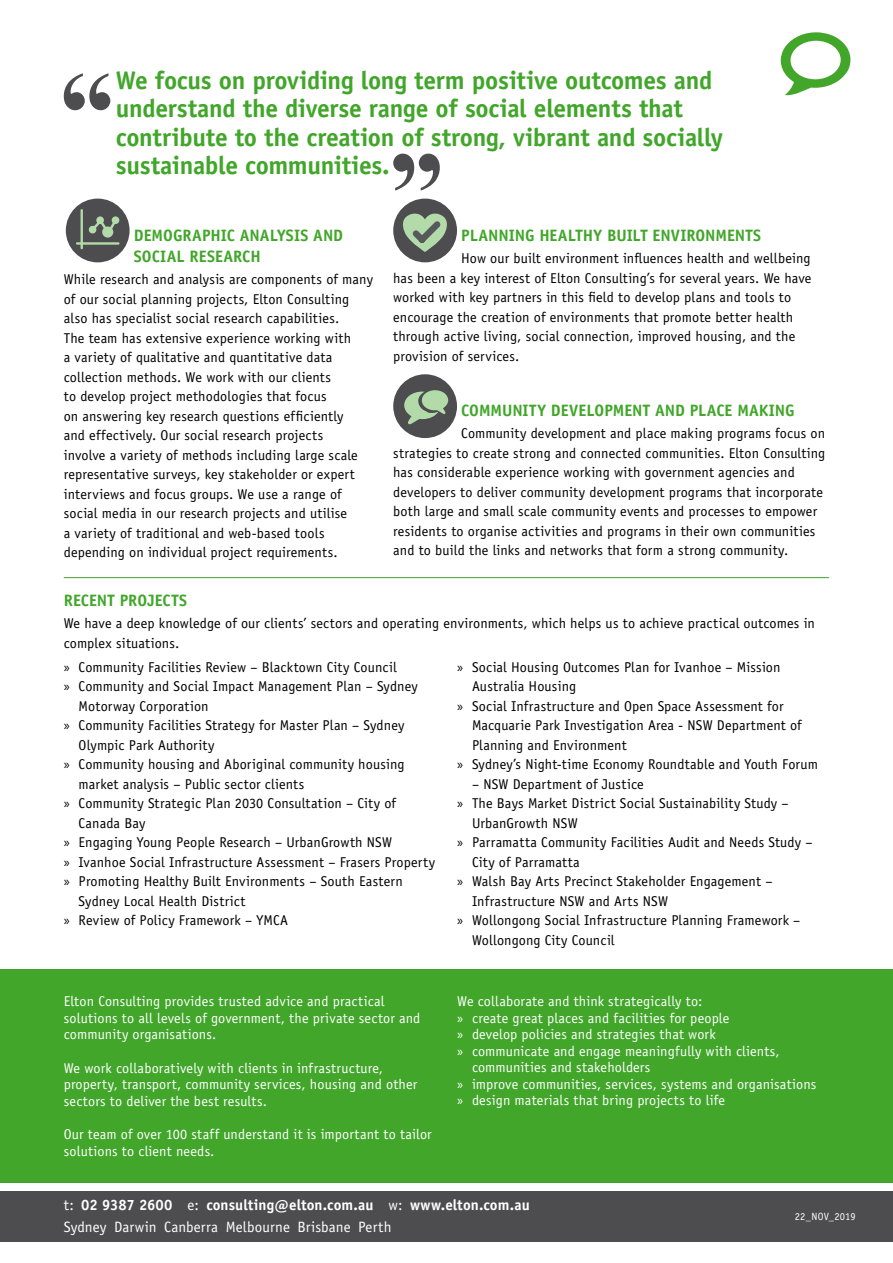
<style>
.page{position:relative;width:893px;height:1263px;background:#fff}
.page>*{position:absolute;margin:0;border:0;box-sizing:border-box;transform-origin:0 0}
.t1{font:700 25.5px/28.5px "Officina Sans Std";letter-spacing:-.015em;color:#41a62a}
.t2{font:700 16.5px/21px "Officina Sans Std";color:#41a62a}
.t3{font:700 15px/21.5px "Officina Sans Std";letter-spacing:.005em;color:#fff}
.t4{font:14.25px/19.5px "Officina Sans Std";letter-spacing:.01em;color:#000}
.t5{font:14.25px/16.5px "Officina Sans Std";letter-spacing:.01em;color:#fff}
.t6{font:10.5px "Officina Sans Std";letter-spacing:.01em;color:#fff}
.s1{font-family:"Myriad Pro"}
.s2{font-weight:400}
</style>
<div class="page">
<div style="left:393px;top:374px;width:64px;height:64px;background:#4d4d4f;border-radius:50%"></div>
<svg style="left:404px;top:390px;width:44px;height:34px"></svg>
<hr style="left:64px;top:577px;width:765px;height:1px;background:#41a62a">
<svg style="left:781px;top:32px;width:69px;height:63px"></svg>
<svg style="left:64px;top:73px;width:46px;height:37px"></svg>
<div style="left:790px;top:41px;width:51px;height:38px;background:#fff;border-radius:50%"></div>
<svg style="left:393px;top:154px;width:47px;height:37px"></svg>
<div style="left:66px;top:199px;width:64px;height:63px;background:#4d4d4f;border-radius:50%"></div>
<svg style="left:76px;top:209px;width:44px;height:40px"></svg>
<div style="left:393px;top:199px;width:64px;height:63px;background:#4d4d4f;border-radius:50%"></div>
<svg style="left:400px;top:213px;width:49px;height:39px"></svg>
<div style="left:0;top:1191px;width:893px;height:51px;background:#4d4d4f"></div>
<div style="left:0;top:969px;width:893px;height:214px;background:#41a62a"></div>
<h1 class="t1" style="left:116px;top:65px;width:609px">We focus on providing long term positive outcomes and understand the diverse range of social elements that contribute to the creation of strong, vibrant and socially sustainable communities.</h1>
<p class="t2" style="left:134px;top:224px;width:211px">DEMOGRAPHIC ANALYSIS AND<br>SOCIAL RESEARCH</p>
<p class="t4" style="left:64px;top:270px;width:311px">While research and analysis are components of many of our social planning projects, Elton Consulting also has specialist social research capabilities.<br>The team has extensive experience working with<br>a variety of qualitative and quantitative data collection methods. We work with our clients<br>to develop project methodologies that focus<br>on answering key research questions efficiently<br>and effectively. Our social research projects<br>involve a variety of methods including large scale representative surveys, key stakeholder or expert interviews and focus groups. We use a range of social media in our research projects and utilise<br>a variety of traditional and web-based tools depending on individual project requirements.</p>
<p class="t2" style="left:64px;top:589px;width:125px">RECENT PROJECTS</p>
<p class="t4" style="left:64px;top:614px;width:753px">We have a deep knowledge of our clients’ sectors and operating environments, which helps us to achieve practical outcomes in complex situations.</p>
<p class="t4" style="left:64px;top:657px;width:334px"><span class="s1">»</span> Community Facilities Review – Blacktown City Council</p>
<p class="t4" style="left:64px;top:677px;width:356px"><span class="s1">»</span> Community and Social Impact Management Plan – Sydney</p>
<p class="t4" style="left:79px;top:696px;width:131px">Motorway Corporation</p>
<p class="t4" style="left:64px;top:716px;width:342px"><span class="s1">»</span> Community Facilities Strategy for Master Plan – Sydney</p>
<p class="t4" style="left:79px;top:735px;width:137px">Olympic Park Authority</p>
<p class="t4" style="left:64px;top:755px;width:342px"><span class="s1">»</span> Community housing and Aboriginal community housing</p>
<p class="t4" style="left:79px;top:774px;width:227px">market analysis – Public sector clients</p>
<p class="t4" style="left:64px;top:794px;width:334px"><span class="s1">»</span> Community Strategic Plan 2030 Consultation – City of</p>
<p class="t4" style="left:79px;top:813px;width:68px">Canada Bay</p>
<p class="t4" style="left:64px;top:832px;width:330px"><span class="s1">»</span> Engaging Young People Research – UrbanGrowth NSW</p>
<p class="t4" style="left:64px;top:852px;width:373px"><span class="s1">»</span> Ivanhoe Social Infrastructure Assessment – Frasers Property</p>
<p class="t4" style="left:64px;top:871px;width:341px"><span class="s1">»</span> Promoting Healthy Built Environments – South Eastern</p>
<p class="t4" style="left:79px;top:891px;width:168px">Sydney Local Health District</p>
<p class="t4" style="left:64px;top:910px;width:226px"><span class="s1">»</span> Review of Policy Framework – YMCA</p>
<p class="t2" style="left:461px;top:224px;width:301px">PLANNING HEALTHY BUILT ENVIRONMENTS</p>
<p class="t4" style="left:393px;top:249px;width:420px;text-indent:68px">How our built environment influences health and wellbeing has been a key interest of Elton Consulting’s for several years. We have worked with key partners in this field to develop plans and tools to encourage the creation of environments that promote better health through active living, social connection, improved housing, and the provision of services.</p>
<p class="t2" style="left:461px;top:399px;width:335px">COMMUNITY DEVELOPMENT AND PLACE MAKING</p>
<p class="t4" style="left:393px;top:424px;width:434px;text-indent:68px">Community development and place making programs focus on strategies to create strong and connected communities. Elton Consulting has considerable experience working with government agencies and developers to deliver community development programs that incorporate both large and small scale community events and processes to empower residents to organise activities and programs in their own communities and to build the links and networks that form a strong community.</p>
<p class="t4" style="left:457px;top:657px;width:325px"><span class="s1">»</span> Social Housing Outcomes Plan for Ivanhoe – Mission</p>
<p class="t4" style="left:472px;top:676px;width:106px">Australia Housing</p>
<p class="t4" style="left:457px;top:696px;width:328px"><span class="s1">»</span> Social Infrastructure and Open Space Assessment for</p>
<p class="t4" style="left:472px;top:715px;width:331px">Macquarie Park Investigation Area - NSW Department of</p>
<p class="t4" style="left:472px;top:735px;width:156px">Planning and Environment</p>
<p class="t4" style="left:457px;top:754px;width:362px"><span class="s1">»</span> Sydney’s Night-time Economy Roundtable and Youth Forum</p>
<p class="t4" style="left:472px;top:774px;width:173px">– NSW Department of Justice</p>
<p class="t4" style="left:457px;top:793px;width:333px"><span class="s1">»</span> The Bays Market District Social Sustainability Study –</p>
<p class="t4" style="left:472px;top:813px;width:107px">UrbanGrowth NSW</p>
<p class="t4" style="left:457px;top:832px;width:357px"><span class="s1">»</span> Parramatta Community Facilities Audit and Needs Study –</p>
<p class="t4" style="left:472px;top:852px;width:109px">City of Parramatta</p>
<p class="t4" style="left:457px;top:871px;width:317px"><span class="s1">»</span> Walsh Bay Arts Precinct Stakeholder Engagement –</p>
<p class="t4" style="left:472px;top:891px;width:198px">Infrastructure NSW and Arts NSW</p>
<p class="t4" style="left:457px;top:910px;width:345px"><span class="s1">»</span> Wollongong Social Infrastructure Planning Framework –</p>
<p class="t4" style="left:472px;top:930px;width:144px">Wollongong City Council</p>
<p class="t5" style="left:64px;top:993px;width:358px">Elton Consulting provides trusted advice and practical solutions to all levels of government, the private sector and community organisations.</p>
<p class="t5" style="left:64px;top:1060px;width:355px">We work collaboratively with clients in infrastructure, property, transport, community services, housing and other sectors to deliver the best results.</p>
<p class="t5" style="left:64px;top:1126px;width:369px">Our team of over 100 staff understand it is important to tailor solutions to client needs.</p>
<p class="t5" style="left:457px;top:993px;width:247px">We collaborate and think strategically to:</p>
<p class="t5" style="left:457px;top:1010px;width:274px"><span class="s1">»</span> create great places and facilities for people</p>
<p class="t5" style="left:457px;top:1026px;width:260px"><span class="s1">»</span> develop policies and strategies that work</p>
<p class="t5" style="left:457px;top:1043px;width:324px"><span class="s1">»</span> communicate and engage meaningfully with clients,</p>
<p class="t5" style="left:472px;top:1059px;width:180px">communities and stakeholders</p>
<p class="t5" style="left:457px;top:1076px;width:361px"><span class="s1">»</span> improve communities, services, systems and organisations</p>
<p class="t5" style="left:457px;top:1092px;width:269px"><span class="s1">»</span> design materials that bring projects to life</p>
<p class="t3" style="left:64px;top:1194px;width:467px"><span class="s2">t:</span> 02 9387 2600 <span class="s2">e:</span> consulting@elton.com.au <span class="s2">w:</span> www.elton.com.au<br><span class="s2">Sydney Darwin Canberra Melbourne Brisbane Perth</span></p>
<p class="t6" style="left:795px;top:1210px;width:62px">22_NOV_2019</p>
</div>
